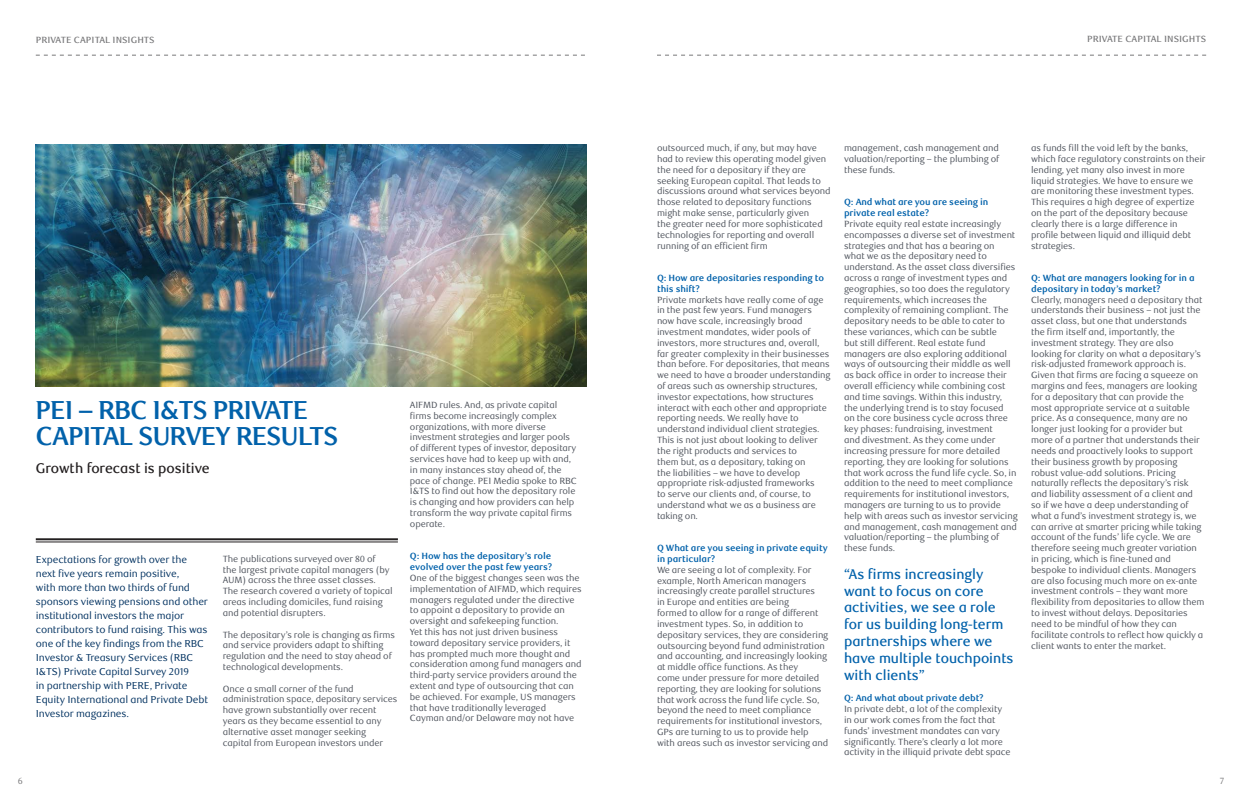
<style>
.page{position:relative;width:1242px;height:803px;background:#fff}
.page>*{position:absolute;margin:0;border:0;box-sizing:border-box;transform-origin:0 0}
.Article_title{font:700 26px/26px "RBC Display";letter-spacing:-.02em;color:#0161aa}
.Pull_Quote{font:500 14px/16.8px "RBC Display";color:#0161aa}
.Article_Descriptive{font:500 14px "RBC Display";color:#231f20}
.Article_intro_paragr{font:10px/14px "RBC Text";letter-spacing:-.015em;color:#003160}
.Body_copy{font:9px/10.8px "RBC Text";letter-spacing:-.015em;color:#4e535c}
.Body_copy-2{font:700 9px/10.8px "RBC Text";letter-spacing:-.015em;color:#0161aa}
.t1{font:500 9px "RBC Text";color:#777779}
.t2{font:9px "RBC Text";color:#777779}
</style>
<div class="page">
<svg style="left:36px;top:55px;width:549px;height:1px"></svg>
<svg style="left:657px;top:55px;width:549px;height:1px"></svg>
<hr style="left:36px;top:538px;width:362px;height:2px;background:#231f20">
<hr style="left:36px;top:541px;width:362px;height:1px;background:#231f20">
<img style="left:36px;top:145px;width:550px;height:241px">
<p class="t1" style="left:36px;top:35px;width:120px">PRIVATE CAPITAL INSIGHTS</p>
<p class="t1" style="left:1087px;top:34px;width:120px">PRIVATE CAPITAL INSIGHTS</p>
<p class="Article_title" style="left:36px;top:398px;width:304px">PEI – RBC I&amp;TS PRIVATE<br>CAPITAL SURVEY RESULTS</p>
<p class="Article_Descriptive" style="left:36px;top:460px;width:176px">Growth forecast is positive</p>
<p class="Article_intro_paragr" style="left:36px;top:552px;width:174px">Expectations for growth over the next five years remain positive,<br>with more than two thirds of fund sponsors viewing pensions and other institutional investors the major contributors to fund raising. This was one of the key findings from the RBC Investor &amp; Treasury Services (RBC I&amp;TS) Private Capital Survey 2019<br>in partnership with PERE, Private Equity International and Private Debt Investor magazines.</p>
<p class="Body_copy" style="left:223px;top:553px;width:171px">The publications surveyed over 80 of<br>the largest private capital managers (by AUM) across the three asset classes.<br>The research covered a variety of topical areas including domiciles, fund raising and potential disrupters.</p>
<p class="Body_copy" style="left:223px;top:629px;width:174px">The depositary’s role is changing as firms and service providers adapt to shifting regulation and the need to stay ahead of technological developments.</p>
<p class="Body_copy" style="left:223px;top:683px;width:176px">Once a small corner of the fund administration space, depositary services have grown substantially over recent years as they became essential to any alternative asset manager seeking<br>capital from European investors under</p>
<p class="Body_copy" style="left:410px;top:399px;width:168px">AIFMD rules. And, as private capital firms become increasingly complex organizations, with more diverse investment strategies and larger pools of different types of investor, depositary services have had to keep up with and, in many instances stay ahead of, the pace of change. PEI Media spoke to RBC I&amp;TS to find out how the depositary role is changing and how providers can help transform the way private capital firms operate.</p>
<p class="Body_copy-2" style="left:410px;top:551px;width:144px">Q: How has the depositary’s role evolved over the past few years?</p>
<p class="Body_copy" style="left:410px;top:572px;width:173px">One of the biggest changes seen was the implementation of AIFMD, which requires managers regulated under the directive to appoint a depositary to provide an oversight and safekeeping function.<br>Yet this has not just driven business toward depositary service providers, it has prompted much more thought and consideration among fund managers and third-party service providers around the extent and type of outsourcing that can be achieved. For example, US managers that have traditionally leveraged Cayman and/or Delaware may not have</p>
<p class="Body_copy" style="left:657px;top:143px;width:175px">outsourced much, if any, but may have had to review this operating model given the need for a depositary if they are seeking European capital. That leads to discussions around what services beyond those related to depositary functions might make sense, particularly given<br>the greater need for more sophisticated technologies for reporting and overall running of an efficient firm</p>
<p class="Body_copy-2" style="left:657px;top:272px;width:169px">Q: How are depositaries responding to this shift?</p>
<p class="Body_copy" style="left:657px;top:294px;width:175px">Private markets have really come of age in the past few years. Fund managers now have scale, increasingly broad investment mandates, wider pools of investors, more structures and, overall, far greater complexity in their businesses than before. For depositaries, that means we need to have a broader understanding of areas such as ownership structures, investor expectations, how structures interact with each other and appropriate reporting needs. We really have to understand individual client strategies.<br>This is not just about looking to deliver the right products and services to<br>them but, as a depositary, taking on<br>the liabilities – we have to develop appropriate risk-adjusted frameworks<br>to serve our clients and, of course, to understand what we as a business are taking on.</p>
<p class="Body_copy-2" style="left:657px;top:542px;width:172px">Q What are you seeing in private equity in particular?</p>
<p class="Body_copy" style="left:657px;top:564px;width:173px">We are seeing a lot of complexity. For example, North American managers increasingly create parallel structures<br>in Europe and entities are being<br>formed to allow for a range of different investment types. So, in addition to depositary services, they are considering outsourcing beyond fund administration and accounting, and increasingly looking at middle office functions. As they<br>come under pressure for more detailed reporting, they are looking for solutions that work across the fund life cycle. So, beyond the need to meet compliance requirements for institutional investors, GPs are turning to us to provide help with areas such as investor servicing and</p>
<p class="Body_copy" style="left:844px;top:143px;width:157px;text-align:justify">management, cash management and valuation/reporting – the plumbing of these funds.</p>
<p class="Body_copy-2" style="left:844px;top:197px;width:146px">Q: And what are you are seeing in private real estate?</p>
<p class="Body_copy" style="left:844px;top:218px;width:175px">Private equity real estate increasingly encompasses a diverse set of investment strategies and that has a bearing on<br>what we as the depositary need to understand. As the asset class diversifies across a range of investment types and geographies, so too does the regulatory requirements, which increases the complexity of remaining compliant. The depositary needs to be able to cater to these variances, which can be subtle<br>but still different. Real estate fund managers are also exploring additional ways of outsourcing their middle as well as back office in order to increase their overall efficiency while combining cost and time savings. Within this industry, the underlying trend is to stay focused<br>on the core business cycle across three key phases: fundraising, investment<br>and divestment. As they come under increasing pressure for more detailed reporting, they are looking for solutions that work across the fund life cycle. So, in addition to the need to meet compliance requirements for institutional investors, managers are turning to us to provide help with areas such as investor servicing and management, cash management and valuation/reporting – the plumbing of these funds.</p>
<p class="Pull_Quote" style="left:844px;top:565px;width:171px">“As firms increasingly want to focus on core activities, we see a role for us building long-term partnerships where we have multiple touchpoints with clients”</p>
<p class="Body_copy-2" style="left:844px;top:692px;width:141px">Q: And what about private debt?</p>
<p class="Body_copy" style="left:844px;top:703px;width:168px">In private debt, a lot of the complexity in our work comes from the fact that funds’ investment mandates can vary significantly. There’s clearly a lot more activity in the illiquid private debt space</p>
<p class="Body_copy" style="left:1031px;top:143px;width:176px">as funds fill the void left by the banks, which face regulatory constraints on their lending, yet many also invest in more liquid strategies. We have to ensure we are monitoring these investment types.<br>This requires a high degree of expertize on the part of the depositary because clearly there is a large difference in profile between liquid and illiquid debt strategies.</p>
<p class="Body_copy-2" style="left:1031px;top:272px;width:165px">Q: What are managers looking for in a depositary in today’s market?</p>
<p class="Body_copy" style="left:1031px;top:294px;width:175px">Clearly, managers need a depositary that understands their business – not just the asset class, but one that understands<br>the firm itself and, importantly, the investment strategy. They are also looking for clarity on what a depositary’s risk-adjusted framework approach is.<br>Given that firms are facing a squeeze on margins and fees, managers are looking for a depositary that can provide the most appropriate service at a suitable price. As a consequence, many are no longer just looking for a provider but more of a partner that understands their needs and proactively looks to support their business growth by proposing robust value-add solutions. Pricing naturally reflects the depositary’s risk and liability assessment of a client and so if we have a deep understanding of what a fund’s investment strategy is, we can arrive at smarter pricing while taking account of the funds’ life cycle. We are therefore seeing much greater variation in pricing, which is fine-tuned and bespoke to individual clients. Managers are also focusing much more on ex-ante investment controls – they want more flexibility from depositaries to allow them to invest without delays. Depositaries need to be mindful of how they can facilitate controls to reflect how quickly a client wants to enter the market.</p>
<p class="t2" style="left:18px;top:775px;width:7px">6</p>
<p class="t2" style="left:1219px;top:775px;width:6px">7</p>
</div>
